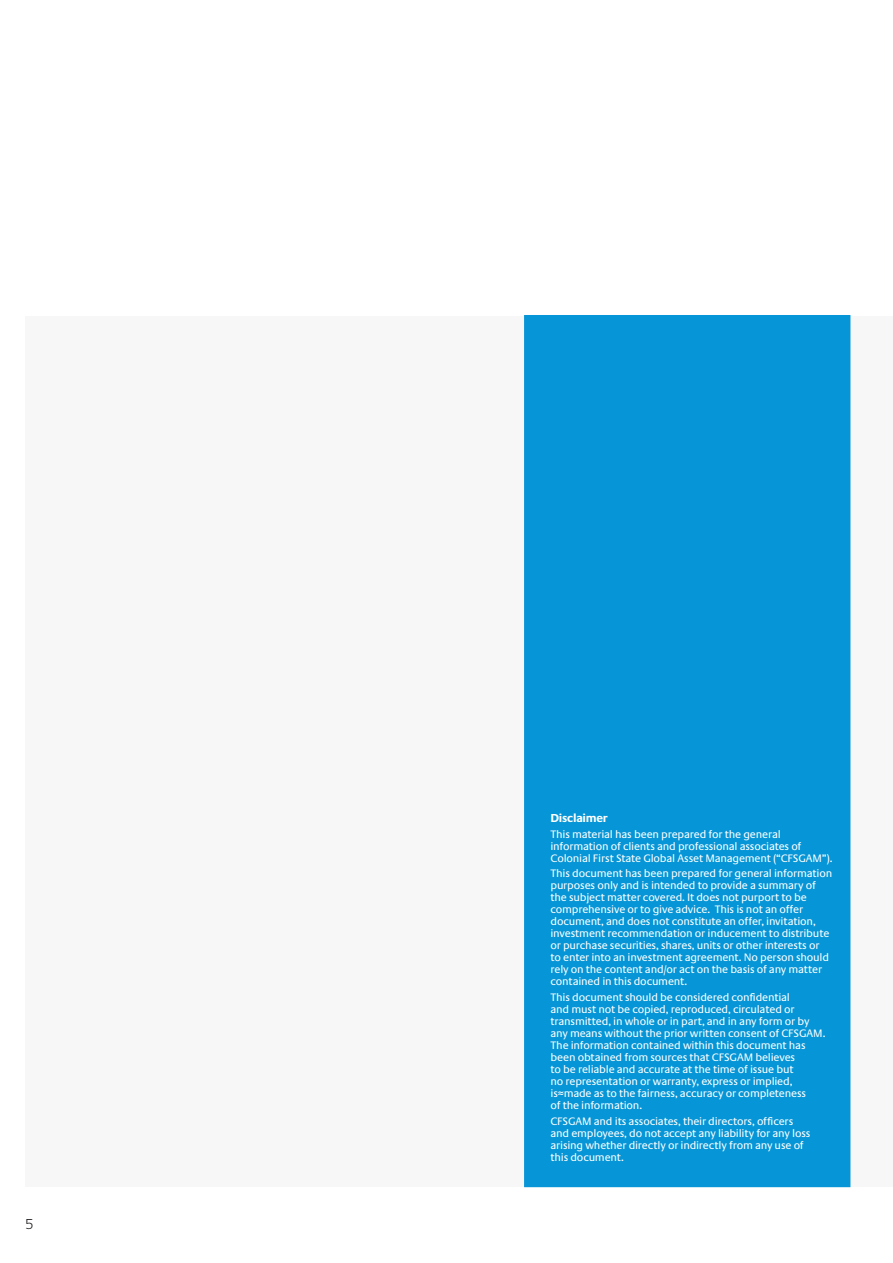
<style>
.page{position:relative;width:893px;height:1263px;background:#fff}
.page>*{position:absolute;margin:0;border:0;box-sizing:border-box;transform-origin:0 0}
.t1{font:300 15px "Praxis EF";color:#231f20}
._5_Disclaimer_headin{font:700 12px "Praxis EF";letter-spacing:-.02em;color:#fff}
._5_Disclaimer_text{font:11.25px/12px "Praxis EF";letter-spacing:-.015em;color:#fff}
</style>
<div class="page">
<div style="left:26px;top:316px;width:867px;height:870px;background:#f7f7f8"></div>
<div style="left:524px;top:315px;width:326px;height:872px;background:#0696d7;border:2px solid #0696d7"></div>
<h1 class="t1" style="left:26px;top:1216px;width:10px">5</h1>
<p class="_5_Disclaimer_headin" style="left:550px;top:811px;width:59px">Disclaimer</p>
<p class="_5_Disclaimer_text" style="left:550px;top:828px;width:284px">This material has been prepared for the general information of clients and professional associates of<br>Colonial First State Global Asset Management (“CFSGAM”).</p>
<p class="_5_Disclaimer_text" style="left:550px;top:868px;width:283px">This document has been prepared for general information purposes only and is intended to provide a summary of the subject matter covered. It does not purport to be comprehensive or to give advice. This is not an offer document, and does not constitute an offer, invitation, investment recommendation or inducement to distribute or purchase securities, shares, units or other interests or to enter into an investment agreement. No person should rely on the content and/or act on the basis of any matter contained in this document.</p>
<p class="_5_Disclaimer_text" style="left:550px;top:992px;width:276px">This document should be considered confidential<br>and must not be copied, reproduced, circulated or transmitted, in whole or in part, and in any form or by any means without the prior written consent of CFSGAM.<br>The information contained within this document has been obtained from sources that CFSGAM believes<br>to be reliable and accurate at the time of issue but<br>no representation or warranty, express or implied, is≈made as to the fairness, accuracy or completeness<br>of the information.</p>
<p class="_5_Disclaimer_text" style="left:550px;top:1115px;width:261px">CFSGAM and its associates, their directors, officers and employees, do not accept any liability for any loss arising whether directly or indirectly from any use of this document.</p>
</div>
